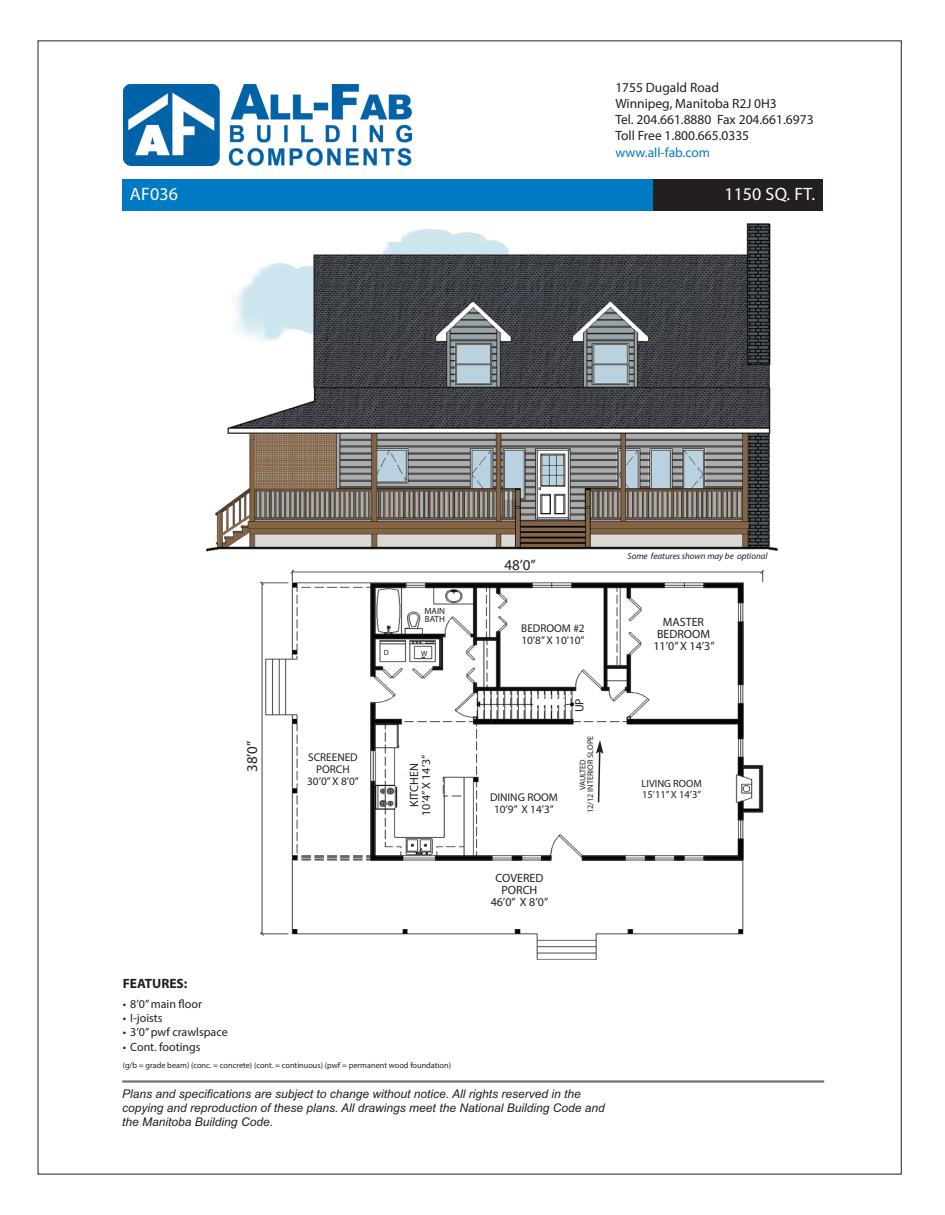
<style>
.page{position:relative;width:945px;height:1215px;background:#fff}
.page>*{position:absolute;margin:0;border:0;box-sizing:border-box;transform-origin:0 0}
.t1{font:18px "Myriad Pro";color:#fff}
.t2{font:15px "Myriad Pro";color:#231f20}
.t3{font:13.5px/16.2px "Myriad Pro";color:#231f20}
.t4{font:13.5px "Myriad Pro";color:#007bc3}
.t5{font:700 13.5px "Myriad Pro";color:#231f20}
.t6{font:italic 12px/14.4px "Arial";color:#231f20}
.t7{font:12px/12px "Myriad Pro";color:#231f20;text-align:center}
.t8{font:11.25px/12px "Myriad Pro";color:#231f20;text-align:center}
.t9{font:10.5px/10.5px "Myriad Pro";color:#231f20}
.t10{font:italic 9px "Myriad Pro";color:#231f20}
.t11{font:9px/7.5px "Myriad Pro";color:#231f20}
.t12{font:8.25px/7.5px "Myriad Pro";color:#231f20;text-align:center}
.t13{font:7.5px "Myriad Pro";color:#231f20}
</style>
<div class="page">
<img style="left:206px;top:223px;width:572px;height:737px">
<div style="left:653px;top:180px;width:170px;height:31px;background:#231f20"></div>
<div style="left:122px;top:180px;width:531px;height:31px;background:#007bc3"></div>
<hr style="left:122px;top:1080px;width:702px;height:3px;background:#747272">
<svg style="left:596px;top:740px;width:7px;height:64px"></svg>
<img style="left:124px;top:84px;width:287px;height:82px">
<p class="t3" style="left:615px;top:80px;width:200px">1755 Dugald Road<br>Winnipeg, Manitoba R2J 0H3<br>Tel. 204.661.8880 Fax 204.661.6973<br>Toll Free 1.800.665.0335</p>
<p class="t4" style="left:615px;top:147px;width:96px">www.all-fab.com</p>
<h1 class="t1" style="left:130px;top:187px;width:50px">AF036</h1>
<h1 class="t1" style="left:725px;top:187px;width:92px">1150 Sq. FT.</h1>
<p class="t2" style="left:246px;top:772px;width:33px;rotate:-90deg">38’0”</p>
<p class="t11" style="left:424px;top:608px;width:22px">MAIN<br>BATH</p>
<p class="t13" style="left:384px;top:650px;width:6px">D</p>
<p class="t13" style="left:421px;top:651px;width:8px">W</p>
<p class="t8" style="left:307px;top:753px;width:53px">SCREENED<br>PORCH<br>30’0”X 8’0”</p>
<p class="t7" style="left:409px;top:816px;width:63px;rotate:-90deg">KITCHEN<br>10’4”X 14’3”</p>
<p class="t2" style="left:504px;top:559px;width:33px">48’0”</p>
<p class="t8" style="left:521px;top:623px;width:65px;text-align:left">BEDROOM #2<br>10’8”X 10’10”</p>
<p class="t8" style="left:490px;top:792px;width:69px">DINING ROOM<br>10’9” X 14’3”</p>
<p class="t7" style="left:575px;top:712px;width:16px;rotate:-90deg">UP</p>
<p class="t12" style="left:580px;top:813px;width:79px;rotate:-90deg">VAULTED<br>12/12 INTERIOR SLOPE</p>
<p class="t7" style="left:491px;top:873px;width:59px">COVERED<br>PORCH<br>46’0” X 8’0”</p>
<p class="t10" style="left:627px;top:552px;width:142px">Some features shown may be optional</p>
<p class="t7" style="left:653px;top:617px;width:63px">MASTER<br>BEDROOM<br>11’0”X 14’3”</p>
<p class="t9" style="left:642px;top:779px;width:62px">LIVING ROOM<br>15’11”X 14’3”</p>
<p class="t5" style="left:123px;top:978px;width:66px">FEATURES:</p>
<p class="t7" style="left:123px;top:998px;width:81px">• 8’0”main floor</p>
<p class="t7" style="left:123px;top:1013px;width:41px">• I-joists</p>
<p class="t7" style="left:123px;top:1027px;width:106px">• 3’0”pwf crawlspace</p>
<p class="t7" style="left:123px;top:1042px;width:80px">• Cont. footings</p>
<p class="t12" style="left:123px;top:1063px;width:330px">(g/b = grade beam) (conc. = concrete) (cont. = continuous) (pwf = permanent wood foundation)</p>
<p class="t6" style="left:122px;top:1086px;width:484px">Plans and specifications are subject to change without notice. All rights reserved in the copying and reproduction of these plans. All drawings meet the National Building Code and the Manitoba Building Code.</p>
</div>
